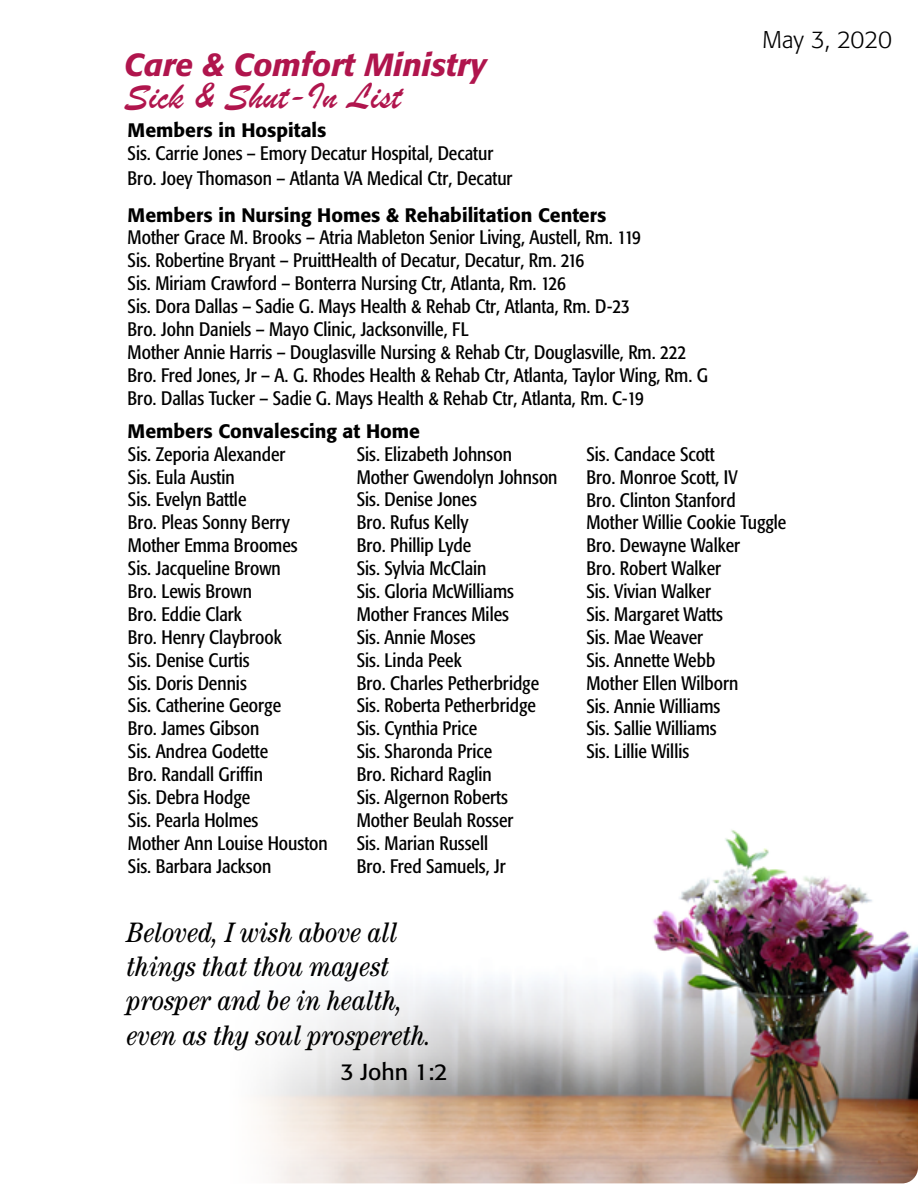
<style>
.page{position:relative;width:918px;height:1188px;background:#fff}
.page>*{position:absolute;margin:0;border:0;box-sizing:border-box;transform-origin:0 0}
.t1{font:38.7px "Brush Script";color:#b0154d}
.t2{font:italic 500 31.65px "Formata";color:#b0154d}
.t3{font:italic condensed 28.2px/34.2px "Century";color:#000}
.t4{font:300 24px "Formata";color:#000}
.t5{font:22.95px "Formata";color:#000}
.t6{font:condensed 19.35px/23px "Formata";color:#000}
.t7{font:500 19.35px "Formata";color:#000}
</style>
<div class="page">
<img style="left:259px;top:830px;width:659px;height:353px">
<h2 class="t2" style="left:124px;top:46px;width:364px">Care &amp; Comfort Ministry</h2>
<h1 class="t1" style="left:124px;top:71px;width:279px">Sick &amp; Shut-In List</h1>
<p class="t4" style="left:763px;top:26px;width:131px">May 3, 2020</p>
<p class="t7" style="left:128px;top:119px;width:200px">Members in Hospitals</p>
<p class="t6" style="left:128px;top:141px;width:387px;line-height:24.6px">Sis. Carrie Jones – Emory Decatur Hospital, Decatur<br>Bro. Joey Thomason – Atlanta VA Medical Ctr, Decatur</p>
<p class="t7" style="left:128px;top:203px;width:480px">Members in Nursing Homes &amp; Rehabilitation Centers</p>
<p class="t6" style="left:128px;top:226px;width:582px">Mother Grace M. Brooks – Atria Mableton Senior Living, Austell, Rm. 119<br>Sis. Robertine Bryant – PruittHealth of Decatur, Decatur, Rm. 216<br>Sis. Miriam Crawford – Bonterra Nursing Ctr, Atlanta, Rm. 126<br>Sis. Dora Dallas – Sadie G. Mays Health &amp; Rehab Ctr, Atlanta, Rm. D-23<br>Bro. John Daniels – Mayo Clinic, Jacksonville, FL<br>Mother Annie Harris – Douglasville Nursing &amp; Rehab Ctr, Douglasville, Rm. 222<br>Bro. Fred Jones, Jr – A. G. Rhodes Health &amp; Rehab Ctr, Atlanta, Taylor Wing, Rm. G Bro. Dallas Tucker – Sadie G. Mays Health &amp; Rehab Ctr, Atlanta, Rm. C-19</p>
<p class="t7" style="left:128px;top:419px;width:294px">Members Convalescing at Home</p>
<p class="t6" style="left:128px;top:443px;width:201px">Sis. Zeporia Alexander<br>Sis. Eula Austin<br>Sis. Evelyn Battle<br>Bro. Pleas Sonny Berry<br>Mother Emma Broomes<br>Sis. Jacqueline Brown<br>Bro. Lewis Brown<br>Bro. Eddie Clark<br>Bro. Henry Claybrook<br>Sis. Denise Curtis<br>Sis. Doris Dennis<br>Sis. Catherine George<br>Bro. James Gibson<br>Sis. Andrea Godette<br>Bro. Randall Griffin<br>Sis. Debra Hodge<br>Sis. Pearla Holmes<br>Mother Ann Louise Houston<br>Sis. Barbara Jackson</p>
<p class="t6" style="left:357px;top:443px;width:202px">Sis. Elizabeth Johnson<br>Mother Gwendolyn Johnson<br>Sis. Denise Jones<br>Bro. Rufus Kelly<br>Bro. Phillip Lyde<br>Sis. Sylvia McClain<br>Sis. Gloria McWilliams<br>Mother Frances Miles<br>Sis. Annie Moses<br>Sis. Linda Peek<br>Bro. Charles Petherbridge<br>Sis. Roberta Petherbridge<br>Sis. Cynthia Price<br>Sis. Sharonda Price<br>Bro. Richard Raglin<br>Sis. Algernon Roberts<br>Mother Beulah Rosser<br>Sis. Marian Russell<br>Bro. Fred Samuels, Jr</p>
<p class="t6" style="left:586px;top:443px;width:201px">Sis. Candace Scott<br>Bro. Monroe Scott, IV<br>Bro. Clinton Stanford<br>Mother Willie Cookie Tuggle<br>Bro. Dewayne Walker<br>Bro. Robert Walker<br>Sis. Vivian Walker<br>Sis. Margaret Watts<br>Sis. Mae Weaver<br>Sis. Annette Webb<br>Mother Ellen Wilborn<br>Sis. Annie Williams<br>Sis. Sallie Williams<br>Sis. Lillie Willis</p>
<h3 class="t3" style="left:128px;top:915px;width:306px">Beloved, I wish above all things that thou mayest prosper and be in health, even as thy soul prospereth.</h3>
<p class="t5" style="left:340px;top:1058px;width:109px">3 John 1:2</p>
</div>
